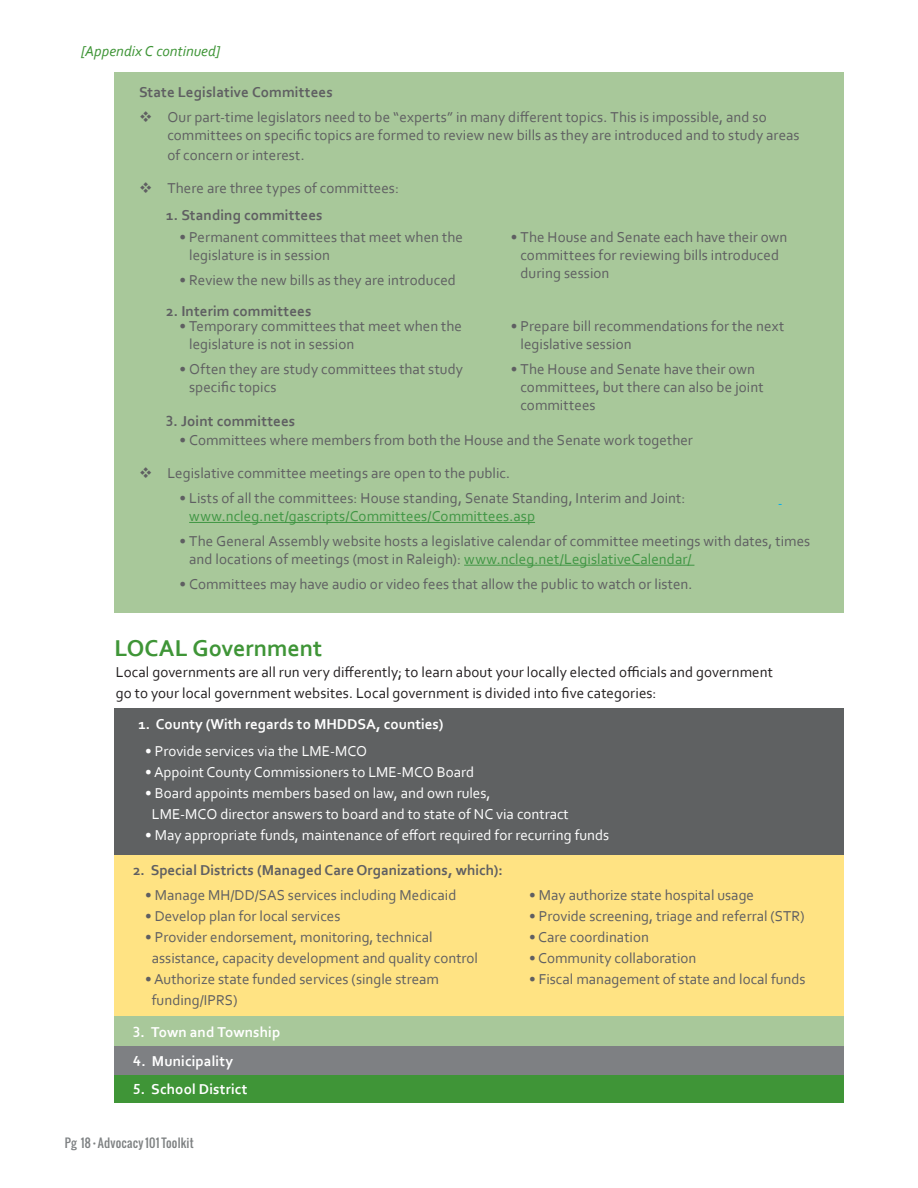
<style>
.page{position:relative;width:918px;height:1188px;background:#fff}
.page>*{position:absolute;margin:0;border:0;box-sizing:border-box;transform-origin:0 0}
.t1{font:700 24px "Corbel";color:#3f9537}
.t2{font:15px/18px "Corbel";color:#5f5f62}
.t3{font:15px "Corbel";color:#fff}
.t4{font:15px "Corbel";letter-spacing:.005em;color:#231f20}
.t5{font:700 15px "Corbel";letter-spacing:.005em;color:#5f5f62}
.t6{font:700 15px "Corbel";color:#fff}
.t7{font:italic 15px "Corbel";color:#3f9537}
.t8{font:12px "Oswald";letter-spacing:.015em;color:#7e8182}
.s1{color:#409644}
.s2{color:#7e8183}
.s3{font-weight:300}
</style>
<div class="page">
<div style="left:114px;top:855px;width:730px;height:162px;background:#ffe383"></div>
<div style="left:114px;top:708px;width:730px;height:147px;background:#5f6162"></div>
<div style="left:114px;top:72px;width:730px;height:540px;background:#a8c89a"></div>
<div style="left:115px;top:1074px;width:729px;height:29px;background:#3f9537"></div>
<div style="left:115px;top:1043px;width:729px;height:32px;background:#7e8083"></div>
<div style="left:115px;top:1017px;width:729px;height:29px;background:#a8c89a"></div>
<hr style="left:189px;top:522px;width:346px;height:1px;background:#409644">
<hr style="left:464px;top:565px;width:230px;height:1px;background:#409644">
<p class="t7" style="left:81px;top:42px;width:141px">[Appendix C continued]</p>
<p class="t5" style="left:139px;top:83px;width:195px">State Legislative Committees</p>
<p class="t2" style="left:167px;top:108px;width:634px;text-indent:-28px">❖ Our part-time legislators need to be “experts” in many different topics. This is impossible, and so committees on specific topics are formed to review new bills as they are introduced and to study areas</p>
<p class="t2" style="left:167px;top:145px;width:139px">of concern or interest.</p>
<p class="t2" style="left:139px;top:178px;width:261px">❖ There are three types of committees:</p>
<p class="t5" style="left:166px;top:206px;width:158px">1. Standing committees</p>
<p class="t2" style="left:189px;top:227px;width:275px;text-indent:-10px">• Permanent committees that meet when the legislature is in session</p>
<p class="t2" style="left:180px;top:270px;width:278px">• Review the new bills as they are introduced</p>
<p class="t2" style="left:520px;top:227px;width:269px;text-indent:-10px">• The House and Senate each have their own committees for reviewing bills introduced during session</p>
<p class="t5" style="left:166px;top:302px;width:147px">2. Interim committees</p>
<p class="t2" style="left:189px;top:316px;width:274px;text-indent:-10px">• Temporary committees that meet when the legislature is not in session</p>
<p class="t2" style="left:189px;top:359px;width:275px;text-indent:-10px">• Often they are study committees that study specific topics</p>
<p class="t2" style="left:520px;top:316px;width:265px;text-indent:-10px">• Prepare bill recommendations for the next legislative session</p>
<p class="t2" style="left:520px;top:359px;width:245px;text-indent:-10px">• The House and Senate have their own committees, but there can also be joint committees</p>
<p class="t5" style="left:166px;top:412px;width:131px">3. Joint committees</p>
<p class="t2" style="left:180px;top:431px;width:515px">• Committees where members from both the House and the Senate work together</p>
<p class="t2" style="left:139px;top:464px;width:373px">❖ Legislative committee meetings are open to the public.</p>
<p class="t2" style="left:189px;top:489px;width:498px;text-indent:-10px">• Lists of all the committees: House standing, Senate Standing, Interim and Joint: <span class="s1">www.ncleg.net/gascripts/Committees/Committees.asp</span></p>
<p class="t2" style="left:189px;top:531px;width:623px;text-indent:-10px">• The General Assembly website hosts a legislative calendar of committee meetings with dates, times and locations of meetings (most in Raleigh): <span class="s1">www.ncleg.net/LegislativeCalendar/</span></p>
<p class="t2" style="left:180px;top:574px;width:515px">• Committees may have audio or video fees that allow the public to watch or listen.</p>
<p class="t1" style="left:114px;top:633px;width:209px">LOCAL Government</p>
<p class="t4" style="left:116px;top:663px;width:659px">Local governments are all run very differently; to learn about your locally elected officials and government</p>
<p class="t4" style="left:116px;top:684px;width:542px">go to your local government websites. Local government is divided into five categories:</p>
<p class="t6" style="left:138px;top:714px;width:307px">1. County (With regards to MHDDSA, counties)</p>
<p class="t3" style="left:145px;top:742px;width:224px">• Provide services via the LME-MCO</p>
<p class="t3" style="left:145px;top:763px;width:331px">• Appoint County Commissioners to LME-MCO Board</p>
<p class="t3" style="left:145px;top:784px;width:347px">• Board appoints members based on law, and own rules,</p>
<p class="t3" style="left:152px;top:805px;width:418px">LME-MCO director answers to board and to state of NC via contract</p>
<p class="t3" style="left:145px;top:826px;width:466px">• May appropriate funds, maintenance of effort required for recurring funds</p>
<p class="t5" style="left:133px;top:861px;width:371px">2. Special Districts (Managed Care Organizations, which):</p>
<p class="t2" style="left:145px;top:886px;width:313px">• Manage MH/DD/SAS services including Medicaid</p>
<p class="t2" style="left:145px;top:907px;width:197px">• Develop plan for local services</p>
<p class="t2" style="left:145px;top:928px;width:289px">• Provider endorsement, monitoring, technical</p>
<p class="t2" style="left:152px;top:949px;width:328px">assistance, capacity development and quality control</p>
<p class="t2" style="left:145px;top:970px;width:295px">• Authorize state funded services (single stream</p>
<p class="t2" style="left:152px;top:991px;width:87px">funding/IPRS)</p>
<p class="t6" style="left:133px;top:1023px;width:149px">3. Town and Township</p>
<p class="t6" style="left:133px;top:1051px;width:102px">4. Municipality</p>
<p class="t6" style="left:133px;top:1080px;width:116px">5. School District</p>
<p class="t8" style="left:65px;top:1134px;width:130px"><span class="s2">Pg 18</span> <span class="s3">•</span> Advocacy 101 Toolkit</p>
<p class="t2" style="left:529px;top:886px;width:226px">• May authorize state hospital usage</p>
<p class="t2" style="left:529px;top:907px;width:277px">• Provide screening, triage and referral (STR)</p>
<p class="t2" style="left:529px;top:928px;width:121px">• Care coordination</p>
<p class="t2" style="left:529px;top:949px;width:169px">• Community collaboration</p>
<p class="t2" style="left:529px;top:970px;width:278px">• Fiscal management of state and local funds</p>
</div>
